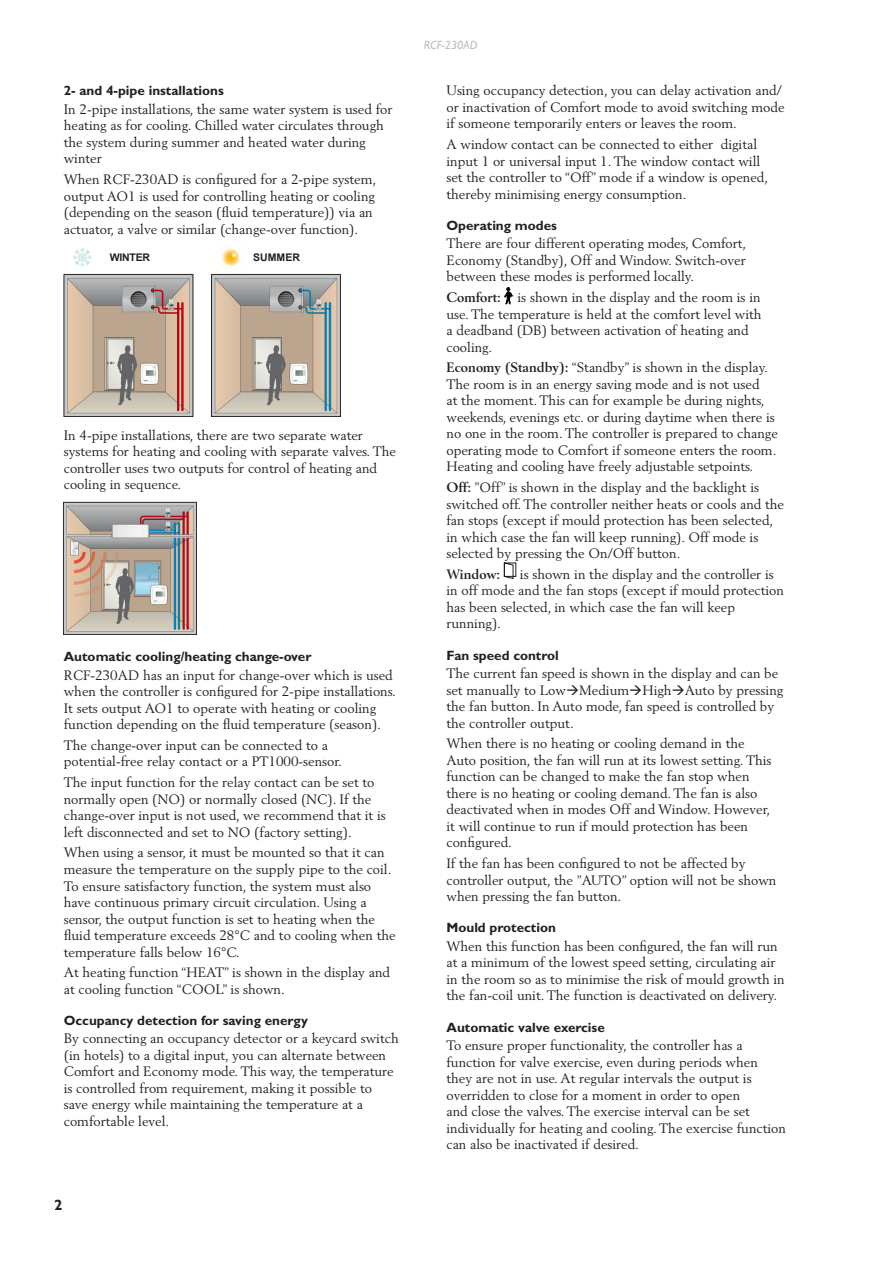
<style>
.page{position:relative;width:893px;height:1263px;background:#fff}
.page>*{position:absolute;margin:0;border:0;box-sizing:border-box;transform-origin:0 0}
.t1{font:700 15px "Gill Sans";color:#231f20}
.body{font:13.5px/16.5px "Berling";color:#231f20}
.H_gill_bold_small{font:700 13.5px "Gill Sans";color:#231f20}
.body-2{font:700 13.5px "Berling";color:#231f20}
.t2{font:italic 12px "Gill Sans";color:#bcbdc0}
.brödtext_9_berling_t{font:700 10.5px "Arial";letter-spacing:-.01em;color:#231f20}
.s1{font-weight:700}
</style>
<div class="page">
<img style="left:64px;top:245px;width:276px;height:171px">
<img style="left:64px;top:501px;width:133px;height:133px">
<img style="left:505px;top:287px;width:9px;height:17px">
<svg style="left:504px;top:562px;width:12px;height:17px"></svg>
<p class="H_gill_bold_small" style="left:64px;top:83px;width:162px">2- and 4-pipe installations</p>
<p class="body" style="left:64px;top:101px;width:330px">In 2-pipe installations, the same water system is used for heating as for cooling. Chilled water circulates through the system during summer and heated water during winter</p>
<p class="body" style="left:64px;top:171px;width:314px">When RCF-230AD is configured for a 2-pipe system, output AO1 is used for controlling heating or cooling (depending on the season (fluid temperature)) via an actuator, a valve or similar (change-over function).</p>
<p class="brödtext_9_berling_t" style="left:110px;top:250px;width:42px">WINTER</p>
<p class="brödtext_9_berling_t" style="left:253px;top:250px;width:48px">SUMMER</p>
<p class="body" style="left:64px;top:426px;width:334px">In 4-pipe installations, there are two separate water systems for heating and cooling with separate valves. The controller uses two outputs for control of heating and cooling in sequence.</p>
<p class="H_gill_bold_small" style="left:64px;top:648px;width:249px">Automatic cooling/heating change-over</p>
<p class="body" style="left:64px;top:666px;width:334px">RCF-230AD has an input for change-over which is used when the controller is configured for 2-pipe installations.<br>It sets output AO1 to operate with heating or cooling function depending on the fluid temperature (season).</p>
<p class="body" style="left:64px;top:737px;width:280px">The change-over input can be connected to a potential-free relay contact or a PT1000-sensor.</p>
<p class="body" style="left:64px;top:774px;width:324px">The input function for the relay contact can be set to normally open (NO) or normally closed (NC). If the change-over input is not used, we recommend that it is left disconnected and set to NO (factory setting).</p>
<p class="body" style="left:64px;top:844px;width:333px">When using a sensor, it must be mounted so that it can measure the temperature on the supply pipe to the coil.<br>To ensure satisfactory function, the system must also have continuous primary circuit circulation. Using a sensor, the output function is set to heating when the fluid temperature exceeds 28°C and to cooling when the temperature falls below 16°C.</p>
<p class="body" style="left:64px;top:964px;width:328px">At heating function “HEAT” is shown in the display and at cooling function “COOL” is shown.</p>
<p class="H_gill_bold_small" style="left:64px;top:1012px;width:246px">Occupancy detection for saving energy</p>
<p class="body" style="left:64px;top:1030px;width:337px">By connecting an occupancy detector or a keycard switch (in hotels) to a digital input, you can alternate between Comfort and Economy mode. This way, the temperature is controlled from requirement, making it possible to save energy while maintaining the temperature at a comfortable level.</p>
<p class="t1" style="left:54px;top:1196px;width:10px">2</p>
<p class="t2" style="left:424px;top:39px;width:55px">RCF-230AD</p>
<p class="body" style="left:446px;top:82px;width:340px">Using occupancy detection, you can delay activation and/ or inactivation of Comfort mode to avoid switching mode if someone temporarily enters or leaves the room.</p>
<p class="body" style="left:446px;top:136px;width:323px">A window contact can be connected to either digital input 1 or universal input 1. The window contact will set the controller to “Off” mode if a window is opened, thereby minimising energy consumption.</p>
<p class="H_gill_bold_small" style="left:446px;top:217px;width:112px">Operating modes</p>
<p class="body" style="left:446px;top:235px;width:301px;text-align:justify">There are four different operating modes, Comfort, Economy (Standby), Off and Window. Switch-over between these modes is performed locally.</p>
<p class="body" style="left:446px;top:289px;width:317px"><span class="s1">Comfort:</span> is shown in the display and the room is in use. The temperature is held at the comfort level with a deadband (DB) between activation of heating and cooling.</p>
<p class="body" style="left:446px;top:359px;width:333px"><span class="s1">Economy (Standby):</span> “Standby” is shown in the display.<br>The room is in an energy saving mode and is not used<br>at the moment. This can for example be during nights, weekends, evenings etc. or during daytime when there is no one in the room. The controller is prepared to change operating mode to Comfort if someone enters the room.<br>Heating and cooling have freely adjustable setpoints.</p>
<p class="body" style="left:446px;top:479px;width:339px"><span class="s1">Off:</span> ”Off” is shown in the display and the backlight is switched off. The controller neither heats or cools and the fan stops (except if mould protection has been selected, in which case the fan will keep running). Off mode is selected by pressing the On/Off button.</p>
<p class="body-2" style="left:446px;top:566px;width:55px">Window:</p>
<p class="body" style="left:446px;top:566px;width:339px;text-indent:73px">is shown in the display and the controller is in off mode and the fan stops (except if mould protection has been selected, in which case the fan will keep running).</p>
<p class="H_gill_bold_small" style="left:446px;top:647px;width:114px">Fan speed control</p>
<p class="body" style="left:446px;top:665px;width:338px">The current fan speed is shown in the display and can be set manually to Low→Medium→High→Auto by pressing the fan button. In Auto mode, fan speed is controlled by the controller output.</p>
<p class="body" style="left:446px;top:735px;width:326px">When there is no heating or cooling demand in the Auto position, the fan will run at its lowest setting. This function can be changed to make the fan stop when there is no heating or cooling demand. The fan is also deactivated when in modes Off and Window. However, it will continue to run if mould protection has been configured.</p>
<p class="body" style="left:446px;top:855px;width:331px">If the fan has been configured to not be affected by controller output, the ”AUTO” option will not be shown when pressing the fan button.</p>
<p class="H_gill_bold_small" style="left:446px;top:920px;width:111px">Mould protection</p>
<p class="body" style="left:446px;top:938px;width:340px">When this function has been configured, the fan will run at a minimum of the lowest speed setting, circulating air in the room so as to minimise the risk of mould growth in the fan-coil unit. The function is deactivated on delivery.</p>
<p class="H_gill_bold_small" style="left:446px;top:1019px;width:160px">Automatic valve exercise</p>
<p class="body" style="left:446px;top:1037px;width:341px">To ensure proper functionality, the controller has a function for valve exercise, even during periods when they are not in use. At regular intervals the output is overridden to close for a moment in order to open<br>and close the valves. The exercise interval can be set individually for heating and cooling. The exercise function can also be inactivated if desired.</p>
</div>
